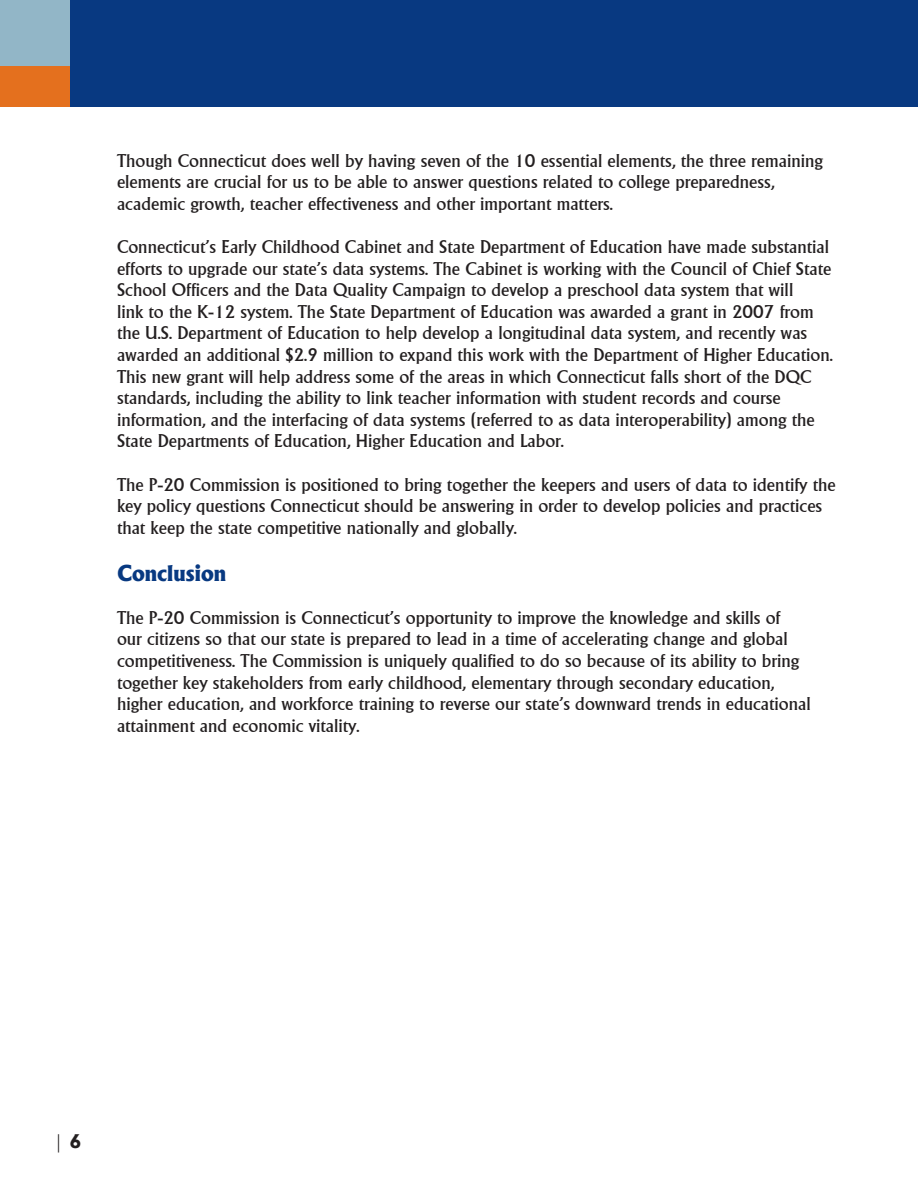
<style>
.page{position:relative;width:918px;height:1188px;background:#fff}
.page>*{position:absolute;margin:0;border:0;box-sizing:border-box;transform-origin:0 0}
.t1{font:800 21px "Albertus";color:#083981}
.t2{font:18px/21.6px "Alberta";color:#231f20}
.t3{font:800 18px "Albertus";color:#231f20}
</style>
<div class="page">
<div style="left:1px;top:0;width:72px;height:70px;background:#92b6c7"></div>
<div style="left:0;top:66px;width:72px;height:40px;background:#e4701e"></div>
<div style="left:70px;top:0;width:848px;height:106px;background:#083981"></div>
<p class="t2" style="left:117px;top:150px;width:708px">Though Connecticut does well by having seven of the 10 essential elements, the three remaining elements are crucial for us to be able to answer questions related to college preparedness, academic growth, teacher effectiveness and other important matters.</p>
<p class="t2" style="left:117px;top:236px;width:717px">Connecticut’s Early Childhood Cabinet and State Department of Education have made substantial efforts to upgrade our state’s data systems. The Cabinet is working with the Council of Chief State School Officers and the Data Quality Campaign to develop a preschool data system that will<br>link to the K-12 system. The State Department of Education was awarded a grant in 2007 from the U.S. Department of Education to help develop a longitudinal data system, and recently was awarded an additional $2.9 million to expand this work with the Department of Higher Education.<br>This new grant will help address some of the areas in which Connecticut falls short of the DQC standards, including the ability to link teacher information with student records and course information, and the interfacing of data systems (referred to as data interoperability) among the State Departments of Education, Higher Education and Labor.</p>
<p class="t2" style="left:117px;top:474px;width:720px">The P-20 Commission is positioned to bring together the keepers and users of data to identify the key policy questions Connecticut should be answering in order to develop policies and practices that keep the state competitive nationally and globally.</p>
<p class="t1" style="left:117px;top:560px;width:111px">Conclusion</p>
<p class="t2" style="left:117px;top:607px;width:695px">The P-20 Commission is Connecticut’s opportunity to improve the knowledge and skills of<br>our citizens so that our state is prepared to lead in a time of accelerating change and global competitiveness. The Commission is uniquely qualified to do so because of its ability to bring together key stakeholders from early childhood, elementary through secondary education, higher education, and workforce training to reverse our state’s downward trends in educational attainment and economic vitality.</p>
<p class="t3" style="left:54px;top:1130px;width:29px">| 6</p>
</div>
